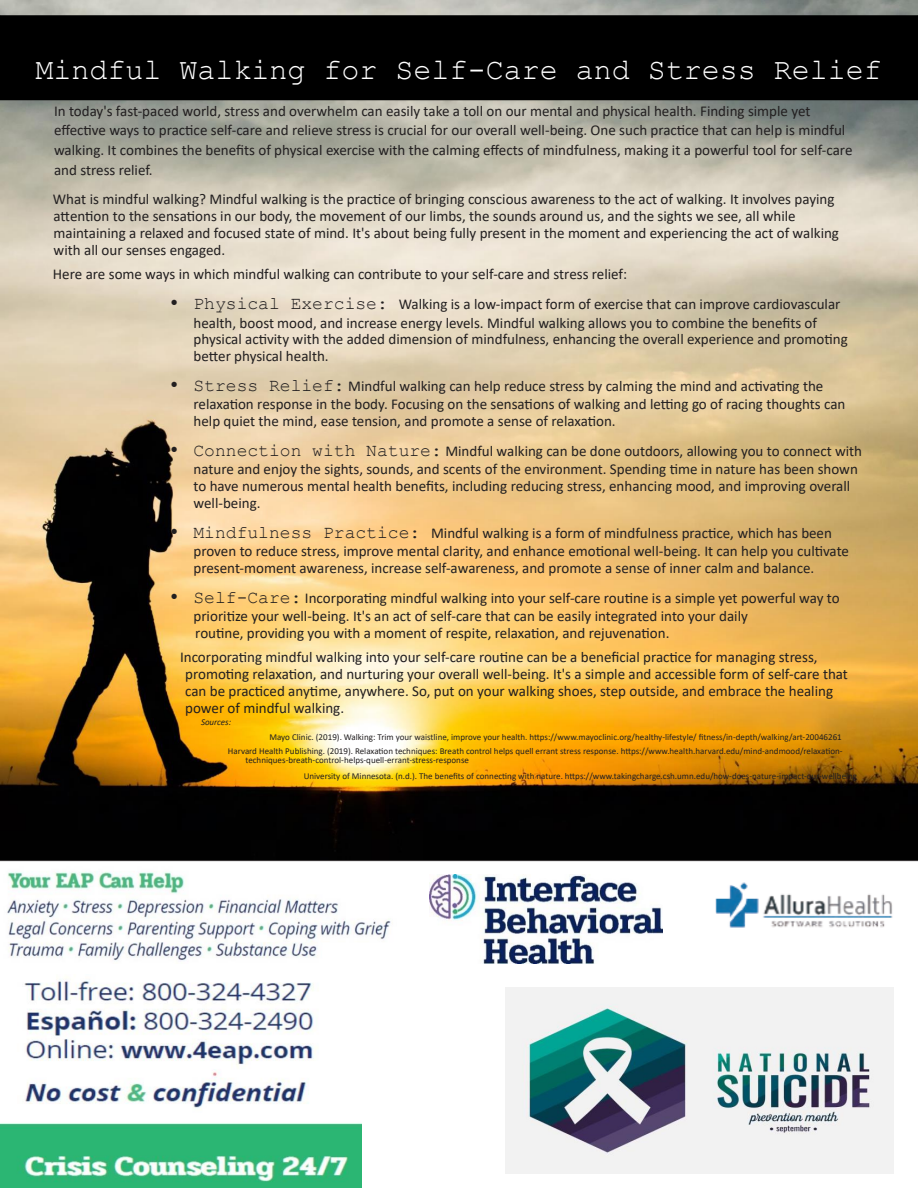
<style>
.page{position:relative;width:918px;height:1188px;background:#fff}
.page>*{position:absolute;margin:0;border:0;box-sizing:border-box;transform-origin:0 0}
.t1{font:30px "Courier New";color:#fff}
.t2{font:15px/16.8px "Calibri";color:#221f20}
.t3{font:9px/9.9px "Calibri";color:#221f20}
.t4{font:italic 9px "Calibri";color:#221f20}
.s1{color:#fefefe}
.s2{font-family:"Courier New";font-size:18px}
</style>
<div class="page">
<img style="left:0;top:0;width:918px;height:859px">
<hr style="left:0;top:860px;width:918px;height:1px;background:#221f20">
<div style="left:0;top:16px;width:918px;height:84px;background:#000"></div>
<div style="left:0;top:15px;width:918px;height:85px;border:1px solid #000"></div>
<img style="left:7px;top:871px;width:384px;height:90px">
<img style="left:430px;top:874px;width:233px;height:89px">
<img style="left:716px;top:882px;width:177px;height:46px">
<img style="left:0;top:980px;width:362px;height:208px">
<img style="left:506px;top:987px;width:387px;height:187px">
<p class="t1" style="left:36px;top:54px;width:848px">Mindful Walking for Self-Care <span class="s1">and Stress Relief</span></p>
<p class="t2" style="left:54px;top:102px;width:800px;line-height:19.8px">In today's fast-paced world, stress and overwhelm can easily take a toll on our mental and physical health. Finding simple yet effective ways to practice self-care and relieve stress is crucial for our overall well-being. One such practice that can help is mindful walking. It combines the benefits of physical exercise with the calming effects of mindfulness, making it a powerful tool for self-care and stress relief.</p>
<p class="t2" style="left:53px;top:192px;width:788px">What is mindful walking? Mindful walking is the practice of bringing conscious awareness to the act of walking. It involves paying attention to the sensations in our body, the movement of our limbs, the sounds around us, and the sights we see, all while maintaining a relaxed and focused state of mind. It's about being fully present in the moment and experiencing the act of walking with all our senses engaged.</p>
<p class="t2" style="left:53px;top:267px;width:576px">Here are some ways in which mindful walking can contribute to your self-care and stress relief:</p>
<p class="t2" style="left:194px;top:297px;width:656px;line-height:17.2px;text-indent:-23px">• <span class="s2">Physical Exercise:</span> Walking is a low-impact form of exercise that can improve cardiovascular health, boost mood, and increase energy levels. Mindful walking allows you to combine the benefits of physical activity with the added dimension of mindfulness, enhancing the overall experience and promoting better physical health.</p>
<p class="t2" style="left:194px;top:379px;width:653px;line-height:17.4px;text-indent:-23px">• <span class="s2">Stress Relief:</span> Mindful walking can help reduce stress by calming the mind and activating the relaxation response in the body. Focusing on the sensations of walking and letting go of racing thoughts can help quiet the mind, ease tension, and promote a sense of relaxation.</p>
<p class="t2" style="left:194px;top:444px;width:670px;line-height:17.2px;text-indent:-23px">• <span class="s2">Connection with Nature:</span> Mindful walking can be done outdoors, allowing you to connect with nature and enjoy the sights, sounds, and scents of the environment. Spending time in nature has been shown to have numerous mental health benefits, including reducing stress, enhancing mood, and improving overall well-being.</p>
<p class="t2" style="left:194px;top:525px;width:657px;line-height:17.5px;text-indent:-23px">• <span class="s2">Mindfulness Practice:</span> Mindful walking is a form of mindfulness practice, which has been proven to reduce stress, improve mental clarity, and enhance emotional well-being. It can help you cultivate present-moment awareness, increase self-awareness, and promote a sense of inner calm and balance.</p>
<p class="t2" style="left:194px;top:590px;width:648px;line-height:18.1px;text-indent:-23px">• <span class="s2">Self-Care:</span> Incorporating mindful walking into your self-care routine is a simple yet powerful way to prioritize your well-being. It's an act of self-care that can be easily integrated into your daily</p>
<p class="t2" style="left:195px;top:626px;width:476px">routine, providing you with a moment of respite, relaxation, and rejuvenation.</p>
<p class="t2" style="left:185px;top:650px;width:664px;text-indent:-5px">Incorporating mindful walking into your self-care routine can be a beneficial practice for managing stress, promoting relaxation, and nurturing your overall well-being. It's a simple and accessible form of self-care that can be practiced anytime, anywhere. So, put on your walking shoes, step outside, and embrace the healing power of mindful walking.</p>
<p class="t4" style="left:201px;top:718px;width:32px">Sources:</p>
<p class="t3" style="left:269px;top:732px;width:574px">Mayo Clinic. (2019). Walking: Trim your waistline, improve your health. https://www.mayoclinic.org/healthy-lifestyle/ fitness/in-depth/walking/art-20046261</p>
<p class="t3" style="left:245px;top:746px;width:599px;text-indent:-18px">Harvard Health Publishing. (2019). Relaxation techniques: Breath control helps quell errant stress response. https://www.health.harvard.edu/mind-andmood/relaxation&shy;techniques-breath-control-helps-quell-errant-stress-response</p>
<p class="t3" style="left:304px;top:772px;width:555px">University of Minnesota. (n.d.). The benefits of connecting with nature. https://www.takingcharge.csh.umn.edu/how-does-nature-impact-our-wellbeing</p>
</div>
